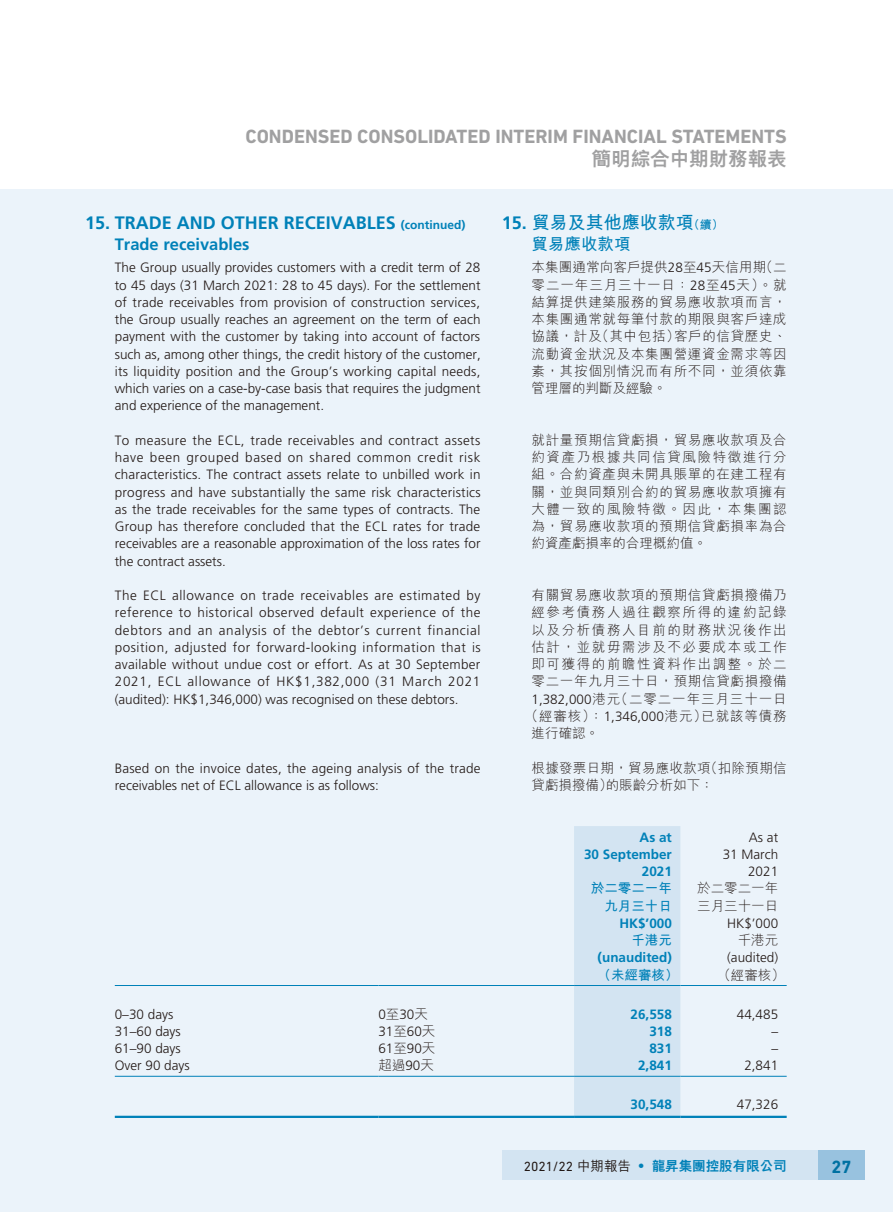
<style>
.page{position:relative;width:893px;height:1212px;background:#fff}
.page>*{position:absolute;margin:0;border:0;box-sizing:border-box;transform-origin:0 0}
.t1{font:700 19.5px "DIN Next LT Pro";color:#a0a0a1}
.t2{font:800 19.5px "M Hei HK";color:#a0a0a1}
.t3{font:700 18px "Frutiger LT Std";color:#0081b8}
.t4{font:700 18px "M Hei HK";color:#0081b8}
.t5{font:700 18px "DIN Next LT Pro";color:#0071a2}
.t6{font:700 16.5px "Frutiger LT Std";color:#0081b8}
.t7{font:700 16.5px "M Hei HK";color:#0081b8}
.t8{font:300 13.5px/17.2px "Frutiger LT Std";color:#231916;text-align:justify}
.t9{font:300 13.5px/17.2px "M Hei HK";letter-spacing:.055em;color:#231916;text-align:justify}
.t10{font:300 13.5px "M Hei HK";letter-spacing:.12em;color:#231916}
.t11{font:700 13.5px "Frutiger LT Std";color:#0081b8}
.t12{font:300 13.5px/17.2px "M Hei HK";letter-spacing:.02em;color:#231916}
.t13{font:800 13.5px "M Hei HK";color:#0081b8}
.t14{font:700 13.5px "M Hei HK";color:#0081b8}
.s1{font-size:12px}
.s2{font-family:"Frutiger LT Std"}
.s3{font-family:"M Hei HK"}
.s4{font-family:"DIN Next LT Pro";font-weight:400;color:#231916}
.s5{font-weight:500;color:#231916}
</style>
<div class="page">
<div style="left:0;top:189px;width:893px;height:1023px;background:#ebf3fa"></div>
<div style="left:502px;top:1150px;width:316px;height:29px;background:#d3e4f2"></div>
<div style="left:818px;top:1150px;width:47px;height:29px;background:#98c2df"></div>
<div style="left:574px;top:826px;width:106px;height:290px;background:#d3e4f2"></div>
<hr style="left:115px;top:985px;width:263px;height:1px;background:#0081b8">
<hr style="left:378px;top:985px;width:196px;height:1px;background:#0081b8">
<hr style="left:574px;top:985px;width:106px;height:1px;background:#0081b8">
<hr style="left:680px;top:985px;width:107px;height:1px;background:#0081b8">
<hr style="left:115px;top:1076px;width:263px;height:1px;background:#0081b8">
<hr style="left:378px;top:1076px;width:196px;height:1px;background:#0081b8">
<hr style="left:574px;top:1076px;width:106px;height:1px;background:#0081b8">
<hr style="left:680px;top:1076px;width:107px;height:1px;background:#0081b8">
<hr style="left:115px;top:1116px;width:263px;height:2px;background:#0081b8">
<hr style="left:378px;top:1116px;width:196px;height:2px;background:#0081b8">
<hr style="left:574px;top:1116px;width:106px;height:2px;background:#0081b8">
<hr style="left:680px;top:1116px;width:107px;height:2px;background:#0081b8">
<h1 class="t1" style="left:245px;top:124px;width:543px">CONDENSED CONSOLIDATED INTERIM FINANCIAL STATEMENTS</h1>
<h1 class="t2" style="left:592px;top:149px;width:196px">簡明綜合中期財務報表</h1>
<h2 class="t3" style="left:85px;top:212px;width:382px">15. TRADE AND OTHER RECEIVABLES <span class="s1">(continued)</span></h2>
<p class="t6" style="left:115px;top:235px;width:136px">Trade receivables</p>
<p class="t8" style="left:115px;top:259px;width:367px">The Group usually provides customers with a credit term of 28 to 45 days (31 March 2021: 28 to 45 days). For the settlement of trade receivables from provision of construction services, the Group usually reaches an agreement on the term of each payment with the customer by taking into account of factors such as, among other things, the credit history of the customer, its liquidity position and the Group’s working capital needs, which varies on a case-by-case basis that requires the judgment and experience of the management.</p>
<p class="t8" style="left:115px;top:432px;width:367px">To measure the ECL, trade receivables and contract assets have been grouped based on shared common credit risk characteristics. The contract assets relate to unbilled work in progress and have substantially the same risk characteristics as the trade receivables for the same types of contracts. The Group has therefore concluded that the ECL rates for trade receivables are a reasonable approximation of the loss rates for the contract assets.</p>
<p class="t8" style="left:115px;top:587px;width:367px">The ECL allowance on trade receivables are estimated by reference to historical observed default experience of the debtors and an analysis of the debtor’s current financial position, adjusted for forward-looking information that is available without undue cost or effort. As at 30 September 2021, ECL allowance of HK$1,382,000 (31 March 2021 (audited): HK$1,346,000) was recognised on these debtors.</p>
<p class="t8" style="left:115px;top:759px;width:367px">Based on the invoice dates, the ageing analysis of the trade receivables net of ECL allowance is as follows:</p>
<h2 class="t4" style="left:502px;top:209px;width:224px"><span class="s2">15.</span> 貿易及其他應收款項<span class="s1">（續）</span></h2>
<p class="t7" style="left:531px;top:232px;width:100px">貿易應收款項</p>
<p class="t9" style="left:531px;top:258px;width:257px">本集團通常向客戶提供<span class="s2">28</span>至<span class="s2">45</span>天信用期（二零二一年三月三十一日：<span class="s2">28</span>至<span class="s2">45</span>天）。就結算提供建築服務的貿易應收款項而言，本集團通常就每筆付款的期限與客戶達成協議，計及（其中包括）客戶的信貸歷史、流動資金狀況及本集團營運資金需求等因素，其按個別情況而有所不同，並須依靠管理層的判斷及經驗。</p>
<p class="t9" style="left:531px;top:431px;width:257px">就計量預期信貸虧損，貿易應收款項及合約資產乃根據共同信貸風險特徵進行分組。合約資產與未開具賬單的在建工程有關，並與同類別合約的貿易應收款項擁有大體一致的風險特徵。因此，本集團認為，貿易應收款項的預期信貸虧損率為合約資產虧損率的合理概約值。</p>
<p class="t9" style="left:531px;top:586px;width:257px">有關貿易應收款項的預期信貸虧損撥備乃</p>
<p class="t10" style="left:531px;top:605px;width:257px">經參考債務人過往觀察所得的違約記錄</p>
<p class="t10" style="left:531px;top:623px;width:257px">以及分析債務人目前的財務狀況後作出</p>
<p class="t10" style="left:531px;top:640px;width:257px">估計，並就毋需涉及不必要成本或工作</p>
<p class="t10" style="left:531px;top:657px;width:257px">即可獲得的前瞻性資料作出調整。於二</p>
<p class="t9" style="left:531px;top:673px;width:257px">零二一年九月三十日，預期信貸虧損撥備</p>
<p class="t9" style="left:531px;top:690px;width:257px"><span class="s2">1,382,000</span>港元（二零二一年三月三十一日</p>
<p class="t9" style="left:525px;top:707px;width:263px">（經審核）：<span class="s2">1,346,000</span>港元）已就該等債務</p>
<p class="t9" style="left:531px;top:724px;width:69px">進行確認。</p>
<p class="t12" style="left:531px;top:759px;width:257px">根據發票日期，貿易應收款項（扣除預期信貸虧損撥備）的賬齡分析如下：</p>
<p class="t11" style="left:640px;top:829px;width:34px">As at</p>
<p class="t8" style="left:749px;top:828px;width:31px">As at</p>
<p class="t11" style="left:584px;top:846px;width:89px">30 September</p>
<p class="t8" style="left:723px;top:846px;width:57px">31 March</p>
<p class="t11" style="left:642px;top:863px;width:32px">2021</p>
<p class="t8" style="left:748px;top:863px;width:32px">2021</p>
<p class="t14" style="left:591px;top:878px;width:82px">於二零二一年</p>
<p class="t9" style="left:697px;top:879px;width:83px">於二零二一年</p>
<p class="t14" style="left:604px;top:896px;width:69px">九月三十日</p>
<p class="t9" style="left:697px;top:897px;width:83px">三月三十一日</p>
<p class="t11" style="left:619px;top:915px;width:54px">HK$’000</p>
<p class="t8" style="left:727px;top:915px;width:53px">HK$’000</p>
<p class="t14" style="left:631px;top:930px;width:42px">千港元</p>
<p class="t9" style="left:738px;top:931px;width:42px">千港元</p>
<p class="t11" style="left:598px;top:950px;width:76px">(unaudited)</p>
<p class="t8" style="left:727px;top:949px;width:53px">(audited)</p>
<p class="t14" style="left:598px;top:965px;width:82px">（未經審核）</p>
<p class="t9" style="left:717px;top:966px;width:69px">（經審核）</p>
<p class="t8" style="left:115px;top:1005px;width:60px">0–30 days</p>
<p class="t8" style="left:378px;top:1005px;width:51px">0<span class="s3">至</span>30<span class="s3">天</span></p>
<p class="t11" style="left:631px;top:1006px;width:43px">26,558</p>
<p class="t8" style="left:737px;top:1005px;width:43px">44,485</p>
<p class="t8" style="left:115px;top:1023px;width:68px">31–60 days</p>
<p class="t8" style="left:378px;top:1023px;width:59px">31<span class="s3">至</span>60<span class="s3">天</span></p>
<p class="t11" style="left:649px;top:1023px;width:24px">318</p>
<p class="t8" style="left:771px;top:1023px;width:8px">–</p>
<p class="t8" style="left:115px;top:1040px;width:68px">61–90 days</p>
<p class="t8" style="left:378px;top:1040px;width:59px">61<span class="s3">至</span>90<span class="s3">天</span></p>
<p class="t11" style="left:649px;top:1040px;width:24px">831</p>
<p class="t8" style="left:771px;top:1040px;width:8px">–</p>
<p class="t8" style="left:115px;top:1057px;width:77px">Over 90 days</p>
<p class="t9" style="left:378px;top:1057px;width:57px">超過<span class="s2">90</span>天</p>
<p class="t11" style="left:638px;top:1058px;width:35px">2,841</p>
<p class="t8" style="left:744px;top:1057px;width:35px">2,841</p>
<p class="t11" style="left:631px;top:1097px;width:43px">30,548</p>
<p class="t8" style="left:737px;top:1096px;width:43px">47,326</p>
<p class="t13" style="left:524px;top:1159px;width:264px"><span class="s4">2021/22</span> <span class="s5">中期報告</span> • 龍昇集團控股有限公司</p>
<h2 class="t5" style="left:831px;top:1156px;width:22px">27</h2>
</div>
